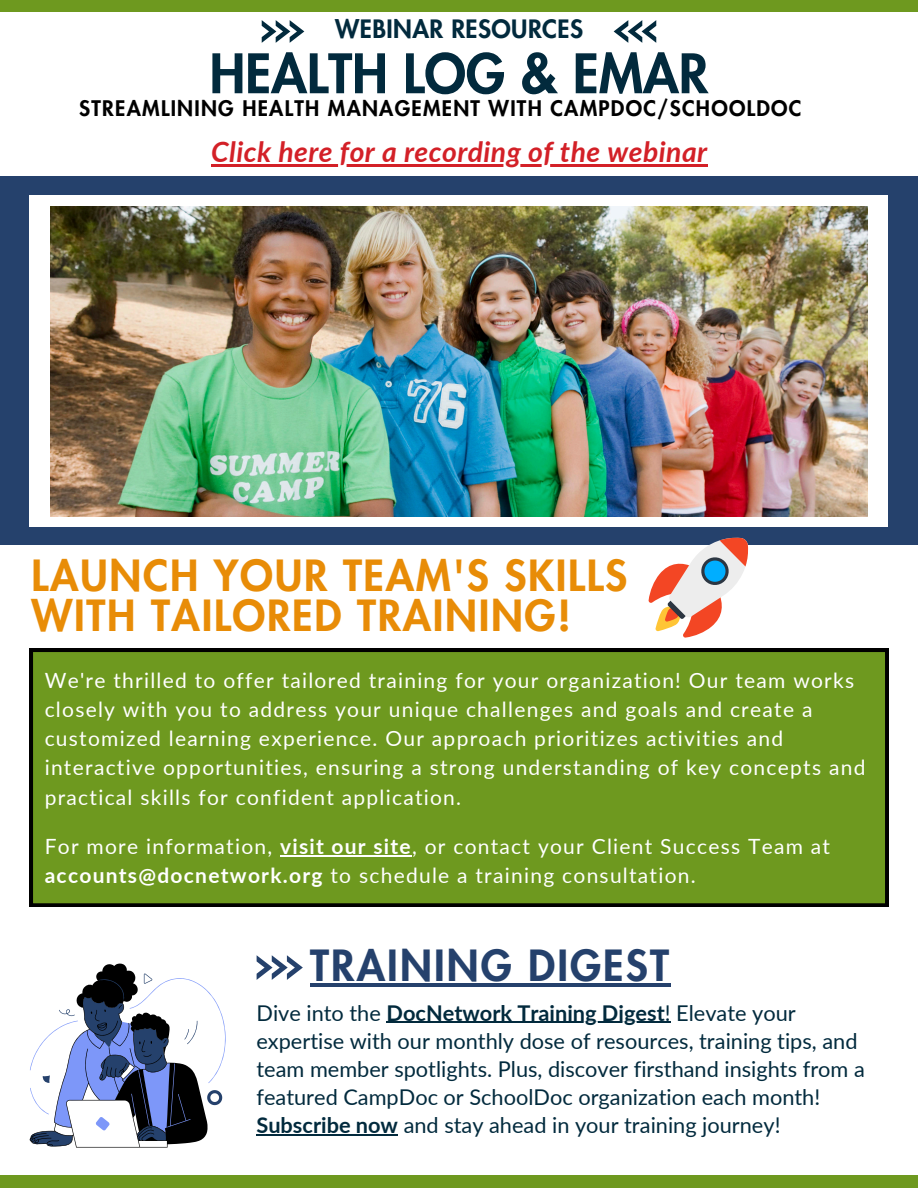
<style>
.page{position:relative;width:918px;height:1188px;background:#fff}
.page>*{position:absolute;margin:0;border:0;box-sizing:border-box;transform-origin:0 0}
.t1{font:800 52.95px "Futura LT Pro";color:#022a3d}
.t2{font:800 42px/40.5px "Futura LT Pro";letter-spacing:.04em;color:#e88c07}
.t3{font:800 42px "Futura LT Pro";letter-spacing:.05em;color:#25416c}
.t4{font:italic 700 28.35px "Lato";letter-spacing:.015em;color:#d32027}
.t5{font:800 24.75px "Futura LT Pro";letter-spacing:.015em;color:#022a3d}
.t6{font:21.75px/28.2px "Lato";color:#022a3d}
.t7{font:700 21.75px "Lato";color:#022a3d}
.t8{font:21px/29.2px "Lato";letter-spacing:.06em;color:#fff}
.t9{font:800 21px "Futura LT Pro";letter-spacing:.06em;color:#000}
.s1{font-weight:700}
.s2{font-weight:400}
</style>
<div class="page">
<div style="left:0;top:176px;width:918px;height:369px;background:#25416c"></div>
<div style="left:30px;top:195px;width:858px;height:331px;background:#fff"></div>
<img style="left:50px;top:206px;width:817px;height:310px">
<svg style="left:262px;top:20px;width:42px;height:23px"></svg>
<svg style="left:614px;top:20px;width:42px;height:23px"></svg>
<div style="left:0;top:0;width:918px;height:12px;background:#6e991f"></div>
<div style="left:0;top:1175px;width:918px;height:13px;background:#6e991f"></div>
<svg style="left:648px;top:537px;width:101px;height:101px"></svg>
<hr style="left:211px;top:164px;width:497px;height:2px;background:#d32027">
<div style="left:30px;top:649px;width:858px;height:257px;background:#6e991f"></div>
<hr style="left:280px;top:855px;width:132px;height:1px;background:#fff">
<svg style="left:257px;top:955px;width:46px;height:25px"></svg>
<svg style="left:30px;top:963px;width:195px;height:185px"></svg>
<hr style="left:310px;top:983px;width:361px;height:4px;background:#25416c">
<hr style="left:387px;top:1022px;width:278px;height:1px;background:#022a3d">
<hr style="left:256px;top:1134px;width:142px;height:1px;background:#022a3d">
<p class="t5" style="left:335px;top:18px;width:249px">WEBINAR RESOURCES</p>
<p class="t1" style="left:210px;top:50px;width:500px">HEALTH LOG &amp; EMAR</p>
<p class="t9" style="left:79px;top:99px;width:724px">STREAMLINING HEALTH MANAGEMENT WITH CAMPDOC/SCHOOLDOC</p>
<h1 class="t4" style="left:211px;top:134px;width:498px">Click here for a recording of the webinar</h1>
<h5 class="t2" style="left:32px;top:557px;width:597px">LAUNCH YOUR TEAM'S SKILLS<br>WITH TAILORED TRAINING!</h5>
<h3 class="t8" style="left:45px;top:665px;width:822px">We're thrilled to offer tailored training for your organization! Our team works closely with you to address your unique challenges and goals and create a customized learning experience. Our approach prioritizes activities and interactive opportunities, ensuring a strong understanding of key concepts and practical skills for confident application.</h3>
<p class="t8" style="left:45px;top:831px;width:787px">For more information, <span class="s1">visit our site</span>, or contact your Client Success Team at <span class="s1">accounts@docnetwork.org</span> to schedule a training consultation.</p>
<p class="t3" style="left:310px;top:946px;width:360px">TRAINING DIGEST</p>
<h2 class="t7" style="left:256px;top:999px;width:541px"><span class="s2">Dive into the</span> DocNetwork Training Digest<span class="s2">! Elevate your</span></h2>
<p class="t6" style="left:256px;top:1026px;width:610px">expertise with our monthly dose of resources, training tips, and team member spotlights. Plus, discover firsthand insights from a featured CampDoc or SchoolDoc organization each month!<br><span class="s1">Subscribe now</span> and stay ahead in your training journey!</p>
</div>
